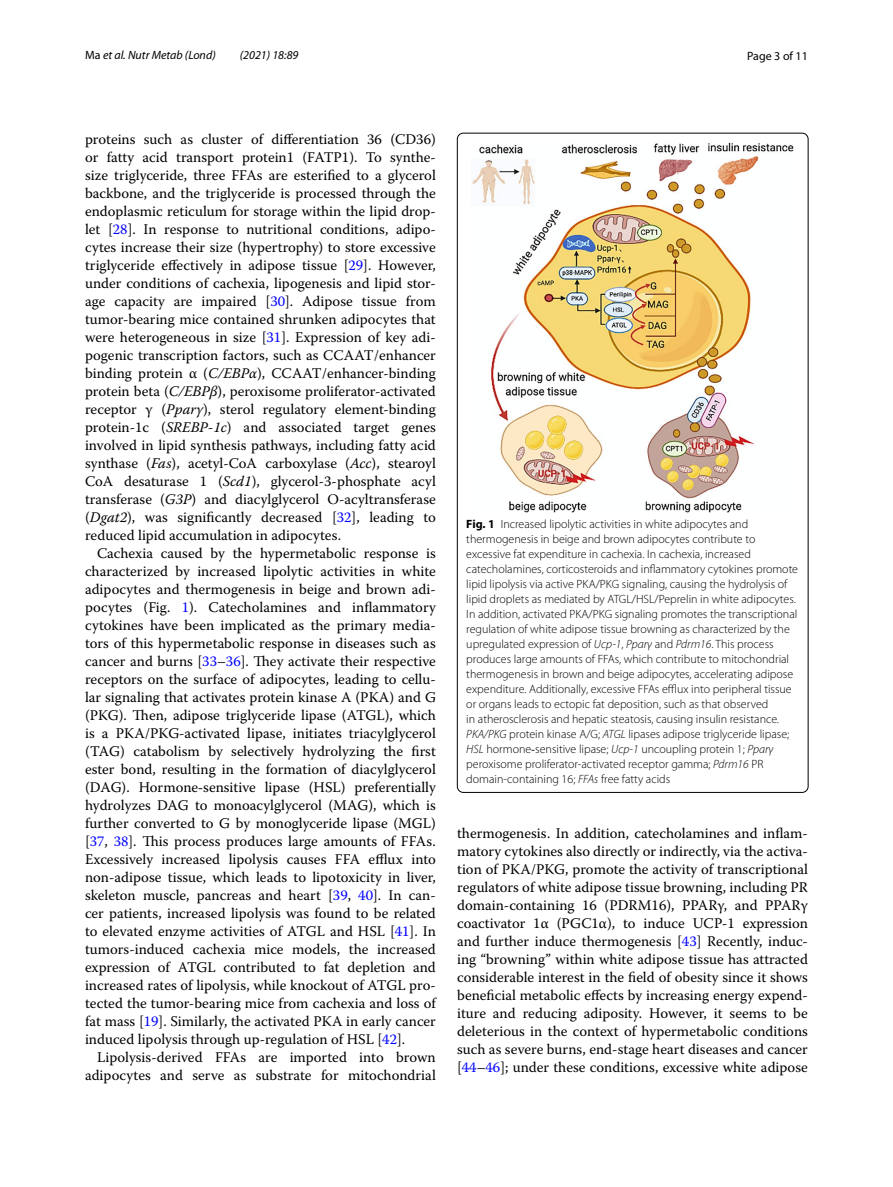
<style>
.page{position:relative;width:893px;height:1187px;background:#fff}
.page>*{position:absolute;margin:0;border:0;box-sizing:border-box;transform-origin:0 0}
.t1{font:14.7px/18px "Warnock Pro";color:#000;text-align:justify}
.t2{font:300 12px/15px "Myriad Pro";color:#000}
.t3{font:italic 12px "Myriad Pro";color:#000}
.t4{font:12px "Myriad Pro";color:#000}
.s1{font-style:normal}
.s2{color:#00f}
.s3{font-style:italic}
.s4{font-family:"STIX Math"}
.s5{font-weight:700}
.s6{font-family:"STIX Math";font-weight:400}
</style>
<div class="page">
<img style="left:472px;top:142px;width:321px;height:371px">
<p class="t3" style="left:85px;top:48px;width:132px"><span class="s1">Ma</span> et al. Nutr Metab (Lond)</p>
<p class="t3" style="left:240px;top:48px;width:60px">(2021) 18:89</p>
<p class="t4" style="left:747px;top:48px;width:62px">Page 3 of 11</p>
<p class="t1" style="left:85px;top:130px;width:352px">proteins such as cluster of differentiation 36 (CD36) or fatty acid transport protein1 (FATP1). To synthe&shy;size triglyceride, three FFAs are esterified to a glycerol backbone, and the triglyceride is processed through the endoplasmic reticulum for storage within the lipid drop&shy;let [<span class="s2">28</span>]. In response to nutritional conditions, adipo&shy;cytes increase their size (hypertrophy) to store excessive triglyceride effectively in adipose tissue [<span class="s2">29</span>]. However, under conditions of cachexia, lipogenesis and lipid stor&shy;age capacity are impaired [<span class="s2">30</span>]. Adipose tissue from tumor-bearing mice contained shrunken adipocytes that were heterogeneous in size [<span class="s2">31</span>]. Expression of key adi&shy;pogenic transcription factors, such as CCAAT/enhancer binding protein α (<span class="s3">C/EBPα</span>), CCAAT/enhancer-binding protein beta (<span class="s3">C/EBPβ</span>), peroxisome proliferator-activated receptor γ (<span class="s3">Pparγ</span>), sterol regulatory element-binding protein-1c (<span class="s3">SREBP-1c</span>) and associated target genes involved in lipid synthesis pathways, including fatty acid synthase (<span class="s3">Fas</span>), acetyl-CoA carboxylase (<span class="s3">Acc</span>), stearoyl CoA desaturase 1 (<span class="s3">Scd1</span>), glycerol-3-phosphate acyl transferase (<span class="s3">G3P</span>) and diacylglycerol O-acyltransferase (<span class="s3">Dgat2</span>), was significantly decreased [<span class="s2">32</span>], leading to reduced lipid accumulation in adipocytes.</p>
<p class="t1" style="left:85px;top:544px;width:352px;text-indent:12px">Cachexia caused by the hypermetabolic response is characterized by increased lipolytic activities in white adipocytes and thermogenesis in beige and brown adi&shy;pocytes (Fig. <span class="s2">1</span>). Catecholamines and inflammatory cytokines have been implicated as the primary media&shy;tors of this hypermetabolic response in diseases such as cancer and burns [<span class="s2">33</span>–<span class="s2">36</span>]. They activate their respective receptors on the surface of adipocytes, leading to cellu&shy;lar signaling that activates protein kinase A (PKA) and G (PKG). Then, adipose triglyceride lipase (ATGL), which is a PKA/PKG-activated lipase, initiates triacylglycerol (TAG) catabolism by selectively hydrolyzing the first ester bond, resulting in the formation of diacylglycerol (DAG). Hormone<span class="s4">‐</span>sensitive lipase (HSL) preferentially hydrolyzes DAG to monoacylglycerol (MAG), which is further converted to G by monoglyceride lipase (MGL) [<span class="s2">37</span>, <span class="s2">38</span>]. This process produces large amounts of FFAs.<br>Excessively increased lipolysis causes FFA efflux into non-adipose tissue, which leads to lipotoxicity in liver, skeleton muscle, pancreas and heart [<span class="s2">39</span>, <span class="s2">40</span>]. In can&shy;cer patients, increased lipolysis was found to be related to elevated enzyme activities of ATGL and HSL [<span class="s2">41</span>]. In tumors-induced cachexia mice models, the increased expression of ATGL contributed to fat depletion and increased rates of lipolysis, while knockout of ATGL pro&shy;tected the tumor-bearing mice from cachexia and loss of fat mass [<span class="s2">19</span>]. Similarly, the activated PKA in early cancer induced lipolysis through up-regulation of HSL [<span class="s2">42</span>].</p>
<p class="t1" style="left:85px;top:1048px;width:352px;text-align:right">Lipolysis-derived FFAs are imported into brown adipocytes and serve as substrate for mitochondrial</p>
<p class="t2" style="left:466px;top:517px;width:333px"><span class="s5">Fig. 1</span> Increased lipolytic activities in white adipocytes and thermogenesis in beige and brown adipocytes contribute to excessive fat expenditure in cachexia. In cachexia, increased catecholamines, corticosteroids and inflammatory cytokines promote lipid lipolysis via active PKA/PKG signaling, causing the hydrolysis of lipid droplets as mediated by ATGL/HSL/Peprelin in white adipocytes.<br>In addition, activated PKA/PKG signaling promotes the transcriptional regulation of white adipose tissue browning as characterized by the upregulated expression of <span class="s3">Ucp-1</span>, <span class="s3">Pparγ</span> and <span class="s3">Pdrm16</span>. This process produces large amounts of FFAs, which contribute to mitochondrial thermogenesis in brown and beige adipocytes, accelerating adipose expenditure. Additionally, excessive FFAs efflux into peripheral tissue or organs leads to ectopic fat deposition, such as that observed<br>in atherosclerosis and hepatic steatosis, causing insulin resistance<span class="s3">.<br>PKA/PKG</span> protein kinase A/G; <span class="s3">ATGL</span> lipases adipose triglyceride lipase; <span class="s3">HSL</span> hormone<span class="s6">‐</span>sensitive lipase; <span class="s3">Ucp-1</span> uncoupling protein 1; <span class="s3">Pparγ </span>peroxisome proliferator-activated receptor gamma; <span class="s3">Pdrm16</span> PR domain-containing 16; <span class="s3">FFAs</span> free fatty acids</p>
<p class="t1" style="left:457px;top:823px;width:352px">thermogenesis. In addition, catecholamines and inflam&shy;matory cytokines also directly or indirectly, via the activa&shy;tion of PKA/PKG, promote the activity of transcriptional regulators of white adipose tissue browning, including PR domain-containing 16 (PDRM16), PPARγ, and PPARγ coactivator 1α (PGC1α), to induce UCP-1 expression and further induce thermogenesis [<span class="s2">43</span>] Recently, induc&shy;ing “browning” within white adipose tissue has attracted considerable interest in the field of obesity since it shows beneficial metabolic effects by increasing energy expend&shy;iture and reducing adiposity. However, it seems to be deleterious in the context of hypermetabolic conditions such as severe burns, end-stage heart diseases and cancer [<span class="s2">44</span>–<span class="s2">46</span>]; under these conditions, excessive white adipose</p>
</div>
